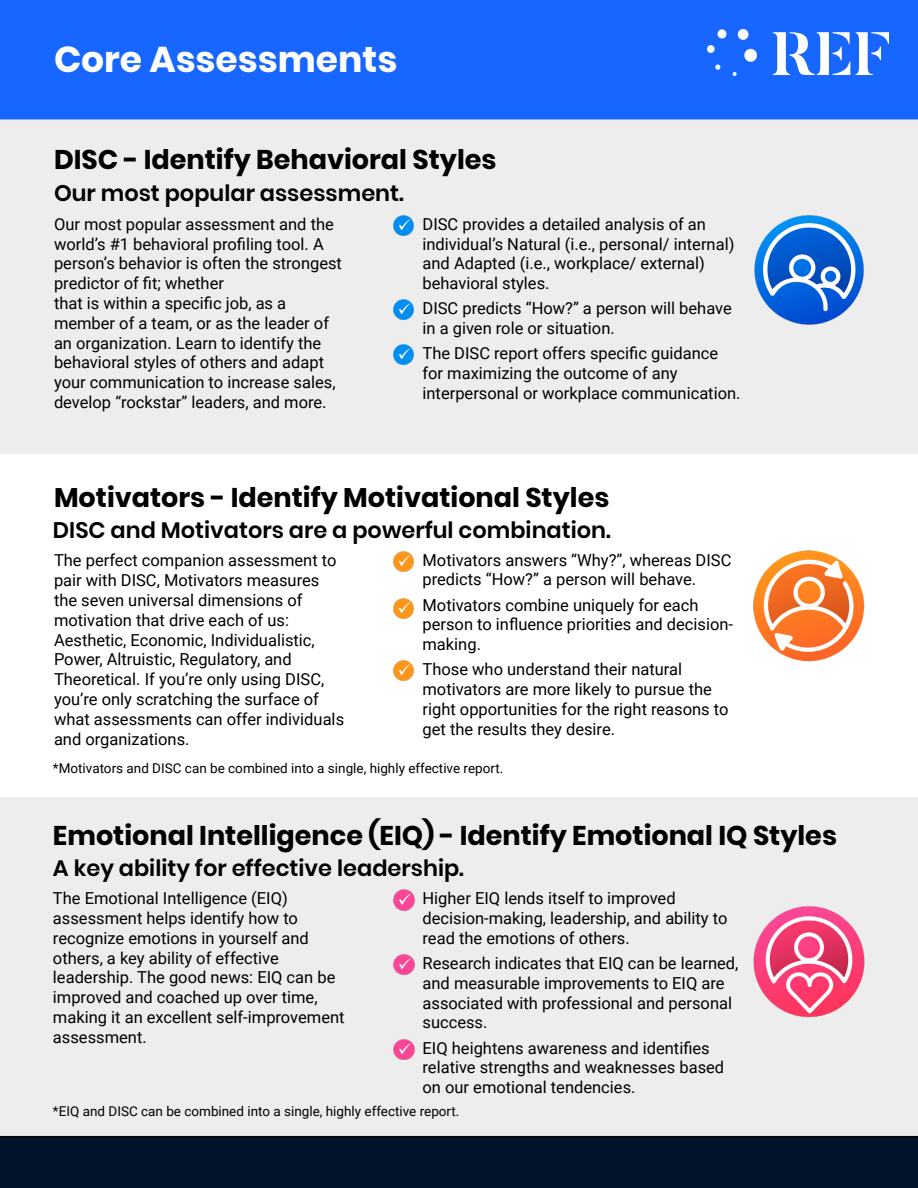
<style>
.page{position:relative;width:918px;height:1188px;background:#fff}
.page>*{position:absolute;margin:0;border:0;box-sizing:border-box;transform-origin:0 0}
.t1{font:700 36px "Poppins";color:#fff}
.t2{font:700 27px "Poppins";color:#000}
.t3{font:600 22.5px "Poppins";color:#000}
.t4{font:16.5px/19.8px "Roboto";color:#000}
.t5{font:13.5px "Roboto";color:#000}
</style>
<div class="page">
<div style="left:0;top:119px;width:918px;height:335px;background:#ededed"></div>
<div style="left:0;top:0;width:918px;height:119px;background:#1666ff"></div>
<div style="left:0;top:797px;width:918px;height:339px;background:#ededed"></div>
<img style="left:753px;top:550px;width:112px;height:112px">
<img style="left:753px;top:906px;width:112px;height:112px">
<img style="left:754px;top:215px;width:110px;height:110px">
<div style="left:0;top:1136px;width:918px;height:52px;background:#001329"></div>
<img style="left:393px;top:215px;width:21px;height:21px">
<img style="left:393px;top:299px;width:21px;height:21px">
<img style="left:393px;top:344px;width:21px;height:21px">
<img style="left:393px;top:551px;width:21px;height:21px">
<img style="left:393px;top:660px;width:21px;height:21px">
<img style="left:393px;top:598px;width:21px;height:21px">
<img style="left:393px;top:889px;width:22px;height:22px">
<img style="left:393px;top:1039px;width:22px;height:21px">
<img style="left:393px;top:954px;width:22px;height:21px">
<img style="left:708px;top:30px;width:180px;height:46px">
<p class="t1" style="left:54px;top:39px;width:345px">Core Assessments</p>
<p class="t2" style="left:54px;top:144px;width:444px">DISC - Identify Behavioral Styles</p>
<p class="t3" style="left:54px;top:180px;width:351px">Our most popular assessment.</p>
<p class="t4" style="left:54px;top:213px;width:290px">Our most popular assessment and the world’s #1 behavioral profiling tool. A person’s behavior is often the strongest predictor of fit; whether<br>that is within a specific job, as a member of a team, or as the leader of an organization. Learn to identify the behavioral styles of others and adapt your communication to increase sales, develop “rockstar” leaders, and more.</p>
<p class="t4" style="left:423px;top:213px;width:313px">DISC provides a detailed analysis of an individual’s Natural (i.e., personal/ internal) and Adapted (i.e., workplace/ external) behavioral styles.</p>
<p class="t4" style="left:423px;top:298px;width:311px">DISC predicts “How?” a person will behave in a given role or situation.</p>
<p class="t4" style="left:423px;top:343px;width:320px">The DISC report offers specific guidance for maximizing the outcome of any interpersonal or workplace communication.</p>
<p class="t2" style="left:54px;top:482px;width:557px">Motivators - Identify Motivational Styles</p>
<p class="t3" style="left:53px;top:517px;width:559px">DISC and Motivators are a powerful combination.</p>
<p class="t4" style="left:54px;top:550px;width:292px">The perfect companion assessment to pair with DISC, Motivators measures the seven universal dimensions of motivation that drive each of us:<br>Aesthetic, Economic, Individualistic, Power, Altruistic, Regulatory, and Theoretical. If you’re only using DISC, you’re only scratching the surface of what assessments can offer individuals and organizations.</p>
<p class="t4" style="left:423px;top:549px;width:310px">Motivators answers “Why?”, whereas DISC predicts “How?” a person will behave.</p>
<p class="t4" style="left:423px;top:594px;width:312px">Motivators combine uniquely for each person to influence priorities and decision&shy;making.</p>
<p class="t4" style="left:423px;top:659px;width:307px">Those who understand their natural motivators are more likely to pursue the right opportunities for the right reasons to get the results they desire.</p>
<p class="t5" style="left:53px;top:759px;width:452px">*Motivators and DISC can be combined into a single, highly effective report.</p>
<p class="t2" style="left:53px;top:819px;width:786px">Emotional Intelligence (EIQ) - Identify Emotional IQ Styles</p>
<p class="t3" style="left:53px;top:855px;width:413px">A key ability for effective leadership.</p>
<p class="t4" style="left:53px;top:888px;width:293px">The Emotional Intelligence (EIQ) assessment helps identify how to recognize emotions in yourself and others, a key ability of effective leadership. The good news: EIQ can be improved and coached up over time, making it an excellent self-improvement assessment.</p>
<p class="t4" style="left:423px;top:888px;width:306px">Higher EIQ lends itself to improved decision-making, leadership, and ability to read the emotions of others.</p>
<p class="t4" style="left:423px;top:953px;width:318px">Research indicates that EIQ can be learned, and measurable improvements to EIQ are associated with professional and personal success.</p>
<p class="t4" style="left:423px;top:1037px;width:303px">EIQ heightens awareness and identifies relative strengths and weaknesses based on our emotional tendencies.</p>
<p class="t5" style="left:53px;top:1101px;width:408px">*EIQ and DISC can be combined into a single, highly effective report.</p>
</div>
